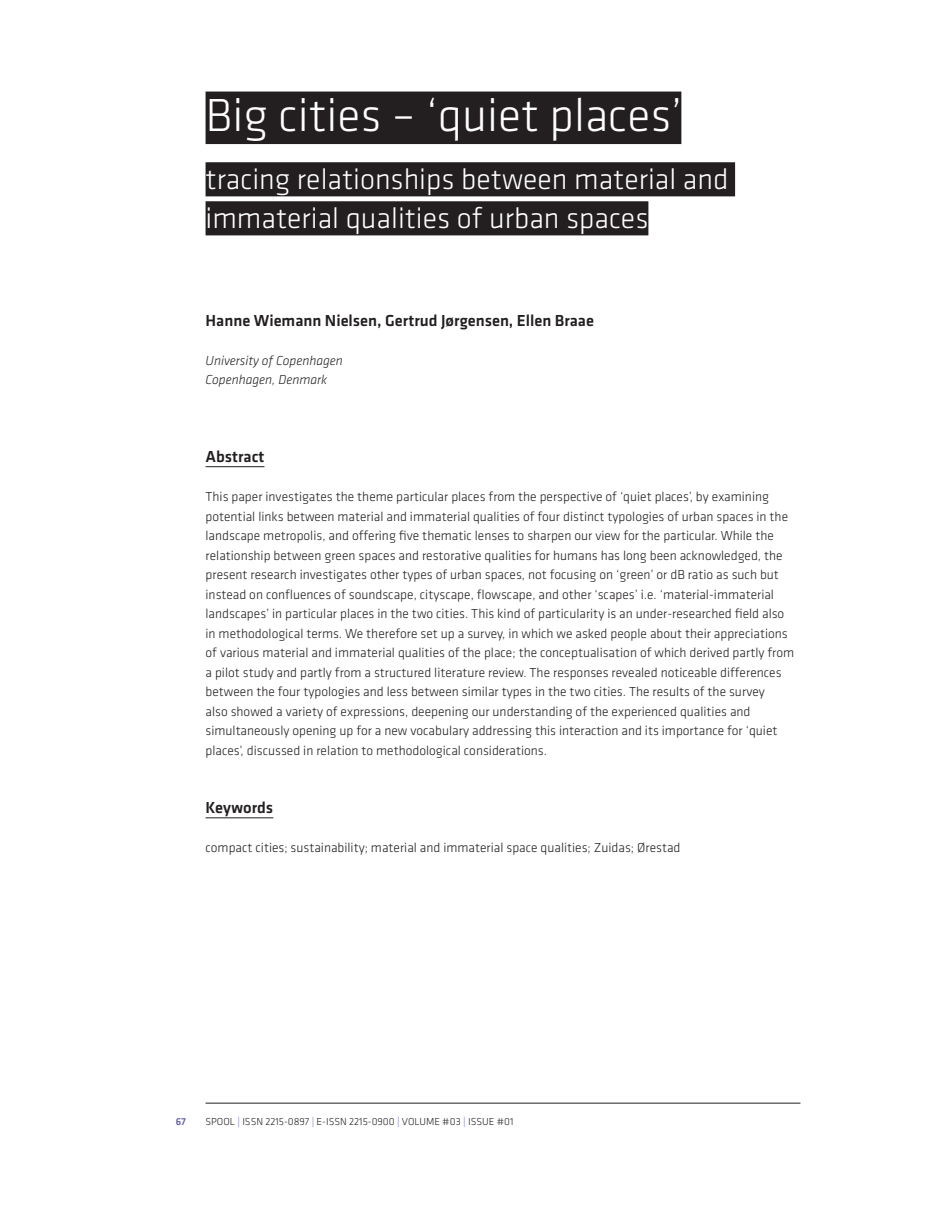
<style>
.page{position:relative;width:931px;height:1214px;background:#fff}
.page>*{position:absolute;margin:0;border:0;box-sizing:border-box;transform-origin:0 0}
.FRONT_Title{font:300 48px "Klavika";color:#fff}
.FRONT_Subtitle{font:300 30px/39px "Klavika";color:#fff}
.FRONT_Author{font:500 16.5px "Klavika";color:#231f20}
.SUBHEADING_Normal_1{font:500 16.5px "Klavika";color:#231f20}
.BODY_Normal{font:300 13.5px/19.5px "Klavika";color:#231f20}
.FRONT_Author_Affilia{font:italic 300 13.5px "Klavika";color:#231f20}
.MASTERPAGE_FOOTER{font:300 10.5px "Klavika";color:#231f20}
.MASTERPAGE_FOOTER-2{font:500 10.5px "Klavika";color:#6062ac}
.s1{color:#6062ac}
</style>
<div class="page">
<hr style="left:206px;top:1102px;width:594px;height:1px;background:#231f20">
<div style="left:206px;top:92px;width:475px;height:52px;background:#231f20"></div>
<div style="left:206px;top:162px;width:529px;height:34px;background:#231f20"></div>
<div style="left:206px;top:201px;width:442px;height:34px;background:#231f20"></div>
<hr style="left:206px;top:466px;width:58px;height:1px;background:#231f20">
<hr style="left:206px;top:817px;width:67px;height:1px;background:#231f20">
<p class="FRONT_Title" style="left:206px;top:88px;width:477px">Big cities – ‘quiet places’</p>
<p class="FRONT_Subtitle" style="left:206px;top:160px;width:524px">tracing relationships between material and immaterial qualities of urban spaces</p>
<p class="FRONT_Author" style="left:206px;top:311px;width:390px">Hanne Wiemann Nielsen, Gertrud Jørgensen, Ellen Braae</p>
<p class="FRONT_Author_Affilia" style="left:206px;top:353px;width:139px">University of Copenhagen</p>
<p class="FRONT_Author_Affilia" style="left:206px;top:372px;width:123px">Copenhagen, Denmark</p>
<p class="SUBHEADING_Normal_1" style="left:206px;top:448px;width:60px">Abstract</p>
<p class="BODY_Normal" style="left:206px;top:487px;width:590px">This paper investigates the theme particular places from the perspective of ‘quiet places’, by examining potential links between material and immaterial qualities of four distinct typologies of urban spaces in the landscape metropolis, and offering five thematic lenses to sharpen our view for the particular. While the relationship between green spaces and restorative qualities for humans has long been acknowledged, the present research investigates other types of urban spaces, not focusing on ‘green’ or dB ratio as such but instead on confluences of soundscape, cityscape, flowscape, and other ‘scapes’ i.e. ‘material-immaterial landscapes’ in particular places in the two cities. This kind of particularity is an under-researched field also in methodological terms. We therefore set up a survey, in which we asked people about their appreciations of various material and immaterial qualities of the place; the conceptualisation of which derived partly from a pilot study and partly from a structured literature review. The responses revealed noticeable differences between the four typologies and less between similar types in the two cities. The results of the survey<br>also showed a variety of expressions, deepening our understanding of the experienced qualities and simultaneously opening up for a new vocabulary addressing this interaction and its importance for ‘quiet places’, discussed in relation to methodological considerations.</p>
<p class="SUBHEADING_Normal_1" style="left:206px;top:799px;width:69px">Keywords</p>
<p class="BODY_Normal" style="left:206px;top:838px;width:476px">compact cities; sustainability; material and immaterial space qualities; Zuidas; Ørestad</p>
<p class="MASTERPAGE_FOOTER-2" style="left:176px;top:1116px;width:12px">67</p>
<p class="MASTERPAGE_FOOTER" style="left:206px;top:1116px;width:309px">SPOOL <span class="s1">|</span> ISSN 2215-0897 <span class="s1">|</span> E-ISSN 2215-0900 <span class="s1">|</span> VOLUME #03 <span class="s1">|</span> ISSUE #01</p>
</div>
